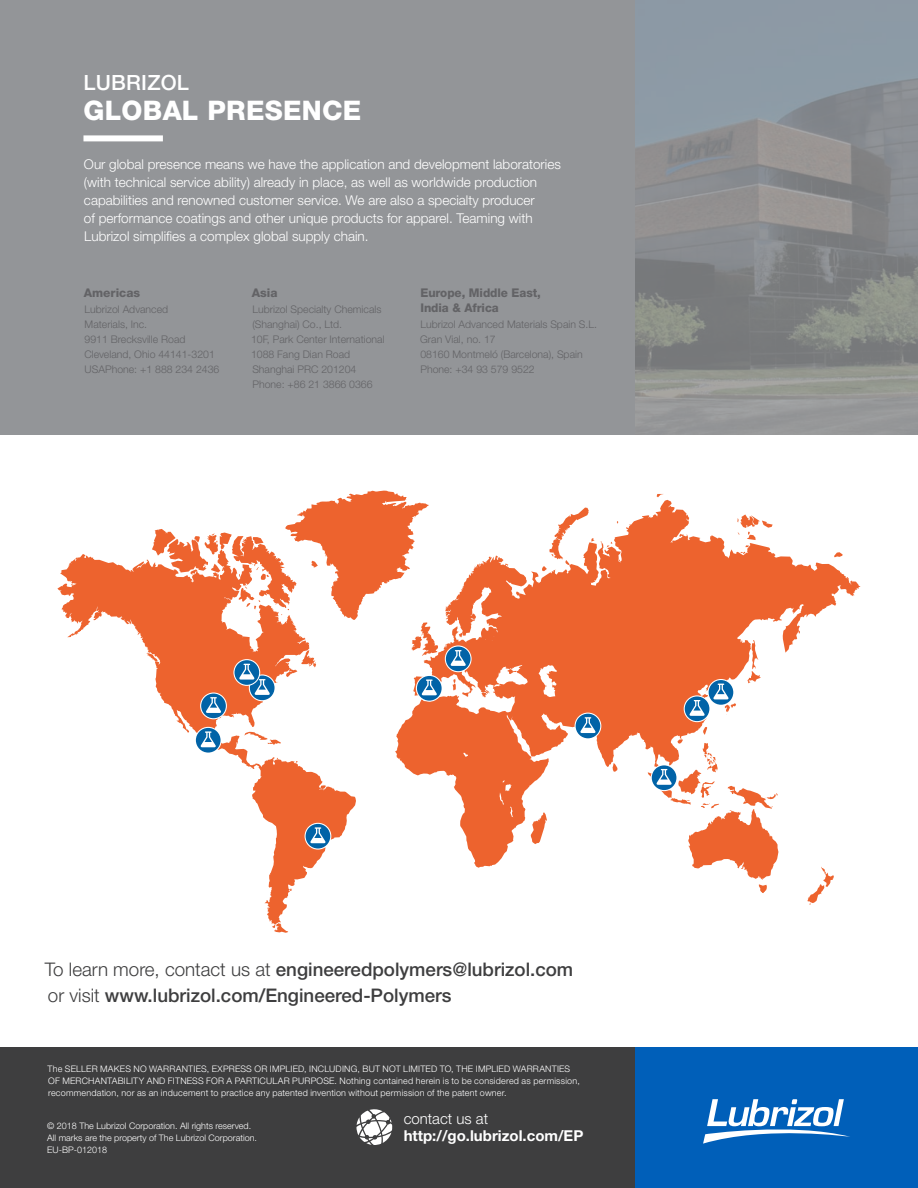
<style>
.page{position:relative;width:918px;height:1188px;background:#fff}
.page>*{position:absolute;margin:0;border:0;box-sizing:border-box;transform-origin:0 0}
.Paragraph_Cover{font:800 27px "Helvetica Neue LT Pro";letter-spacing:.01em;color:#fff}
.Paragraph_Cover-2{font:500 21px "Helvetica Neue LT Pro";letter-spacing:.01em;color:#fff}
.Learn_More{font:500 18.75px/25.5px "Helvetica Neue LT Pro";color:#3e3e3f}
.t1{font:700 15px "Helvetica Neue LT Pro";color:#fff}
.t2{font:300 15px "Helvetica Neue LT Pro";color:#fff}
.Paragraph_Cover-3{font:300 13.5px/18px "Helvetica Neue LT Pro";color:#fff}
.Paragraph_Caption{font:800 12px/15px "Helvetica Neue LT Pro";letter-spacing:-.005em;color:#636366}
.Paragraph_Caption-2{font:300 10.5px/15px "Helvetica Neue LT Pro";color:#636366}
.Legal_Black{font:300 9px/12px "Helvetica Neue LT Pro";letter-spacing:.02em;color:#fff}
.Legal_Black-2{font:300 9px/12px "Helvetica Neue LT Pro";color:#fff}
.s1{font-weight:300}
</style>
<div class="page">
<svg style="left:807px;top:868px;width:27px;height:37px"></svg>
<svg style="left:274px;top:928px;width:14px;height:5px"></svg>
<svg style="left:57px;top:554px;width:299px;height:374px"></svg>
<svg style="left:321px;top:785px;width:5px;height:4px"></svg>
<svg style="left:395px;top:500px;width:466px;height:368px"></svg>
<svg style="left:708px;top:679px;width:26px;height:27px"></svg>
<div style="left:709px;top:680px;width:24px;height:25px;background:#0163a7;border-radius:50%"></div>
<svg style="left:713px;top:684px;width:23px;height:31px"></svg>
<svg style="left:684px;top:695px;width:26px;height:27px"></svg>
<div style="left:685px;top:696px;width:24px;height:25px;background:#0163a7;border-radius:50%"></div>
<svg style="left:689px;top:700px;width:16px;height:16px"></svg>
<svg style="left:648px;top:727px;width:130px;height:166px"></svg>
<svg style="left:575px;top:713px;width:26px;height:26px"></svg>
<div style="left:576px;top:714px;width:24px;height:24px;background:#0163a7;border-radius:50%"></div>
<svg style="left:580px;top:717px;width:16px;height:16px"></svg>
<svg style="left:445px;top:645px;width:27px;height:27px"></svg>
<svg style="left:446px;top:647px;width:25px;height:24px"></svg>
<svg style="left:445px;top:644px;width:22px;height:28px"></svg>
<svg style="left:416px;top:675px;width:27px;height:27px"></svg>
<svg style="left:417px;top:676px;width:25px;height:25px"></svg>
<svg style="left:305px;top:823px;width:26px;height:27px"></svg>
<svg style="left:306px;top:824px;width:24px;height:25px"></svg>
<svg style="left:310px;top:827px;width:16px;height:16px"></svg>
<svg style="left:195px;top:727px;width:27px;height:27px"></svg>
<svg style="left:196px;top:728px;width:25px;height:25px"></svg>
<svg style="left:201px;top:731px;width:15px;height:16px"></svg>
<svg style="left:200px;top:693px;width:27px;height:26px"></svg>
<div style="left:201px;top:694px;width:25px;height:24px;background:#0163a7;border-radius:50%"></div>
<svg style="left:146px;top:491px;width:292px;height:222px"></svg>
<div style="left:0;top:0;width:918px;height:434px;background:#939598"></div>
<img style="left:635px;top:0;width:283px;height:435px">
<div style="left:83px;top:135px;width:80px;height:6px;background:#fff"></div>
<div style="left:0;top:1048px;width:636px;height:140px;background:#3e3e3f"></div>
<svg style="left:356px;top:1109px;width:36px;height:36px"></svg>
<div style="left:635px;top:1048px;width:283px;height:140px;background:#005fb9"></div>
<svg style="left:703px;top:1099px;width:147px;height:45px"></svg>
<p class="Paragraph_Cover-2" style="left:84px;top:70px;width:107px">LUBRIZOL</p>
<p class="Paragraph_Cover" style="left:84px;top:94px;width:279px">GLOBAL PRESENCE</p>
<p class="Paragraph_Cover-3" style="left:84px;top:155px;width:478px">Our global presence means we have the application and development laboratories (with technical service ability) already in place, as well as worldwide production capabilities and renowned customer service. We are also a specialty producer<br>of performance coatings and other unique products for apparel. Teaming with Lubrizol simplifies a complex global supply chain.</p>
<p class="Paragraph_Caption" style="left:84px;top:285px;width:58px">Americas</p>
<p class="Paragraph_Caption-2" style="left:84px;top:302px;width:137px">Lubrizol Advanced<br>Materials, Inc.<br>9911 Brecksville Road<br>Cleveland, Ohio 44141-3201<br>USAPhone: +1 888 234 2436</p>
<p class="Paragraph_Caption" style="left:252px;top:285px;width:27px">Asia</p>
<p class="Paragraph_Caption-2" style="left:251px;top:302px;width:135px">Lubrizol Specialty Chemicals (Shanghai) Co., Ltd.<br>10F, Park Center International<br>1088 Fang Dian Road<br>Shanghai PRC 201204<br>Phone: +86 21 3866 0366</p>
<p class="Paragraph_Caption" style="left:420px;top:285px;width:122px">Europe, Middle East,<br>India &amp; Africa</p>
<p class="Paragraph_Caption-2" style="left:420px;top:317px;width:178px">Lubrizol Advanced Materials Spain S.L.<br>Gran Vial, no. 17<br>08160 Montmeló (Barcelona), Spain<br>Phone: +34 93 579 9522</p>
<p class="Learn_More" style="left:45px;top:957px;width:530px"><span class="s1">To learn more, contact us at</span> engineeredpolymers@lubrizol.com <span class="s1">or visit</span> www.lubrizol.com/Engineered-Polymers</p>
<p class="Legal_Black" style="left:47px;top:1062px;width:534px">The SELLER MAKES NO WARRANTIES, EXPRESS OR IMPLIED, INCLUDING, BUT NOT LIMITED TO, THE IMPLIED WARRANTIES<br>OF MERCHANTABILITY AND FITNESS FOR A PARTICULAR PURPOSE. Nothing contained herein is to be considered as permission, recommendation, nor as an inducement to practice any patented invention without permission of the patent owner.</p>
<p class="Legal_Black-2" style="left:47px;top:1119px;width:211px">© 2018 The Lubrizol Corporation. All rights reserved.<br>All marks are the property of The Lubrizol Corporation.</p>
<p class="Legal_Black-2" style="left:47px;top:1143px;width:61px">EU-BP-012018</p>
<p class="t2" style="left:404px;top:1110px;width:86px">contact us at</p>
<p class="t1" style="left:404px;top:1126px;width:181px">http://go.lubrizol.com/EP</p>
</div>
